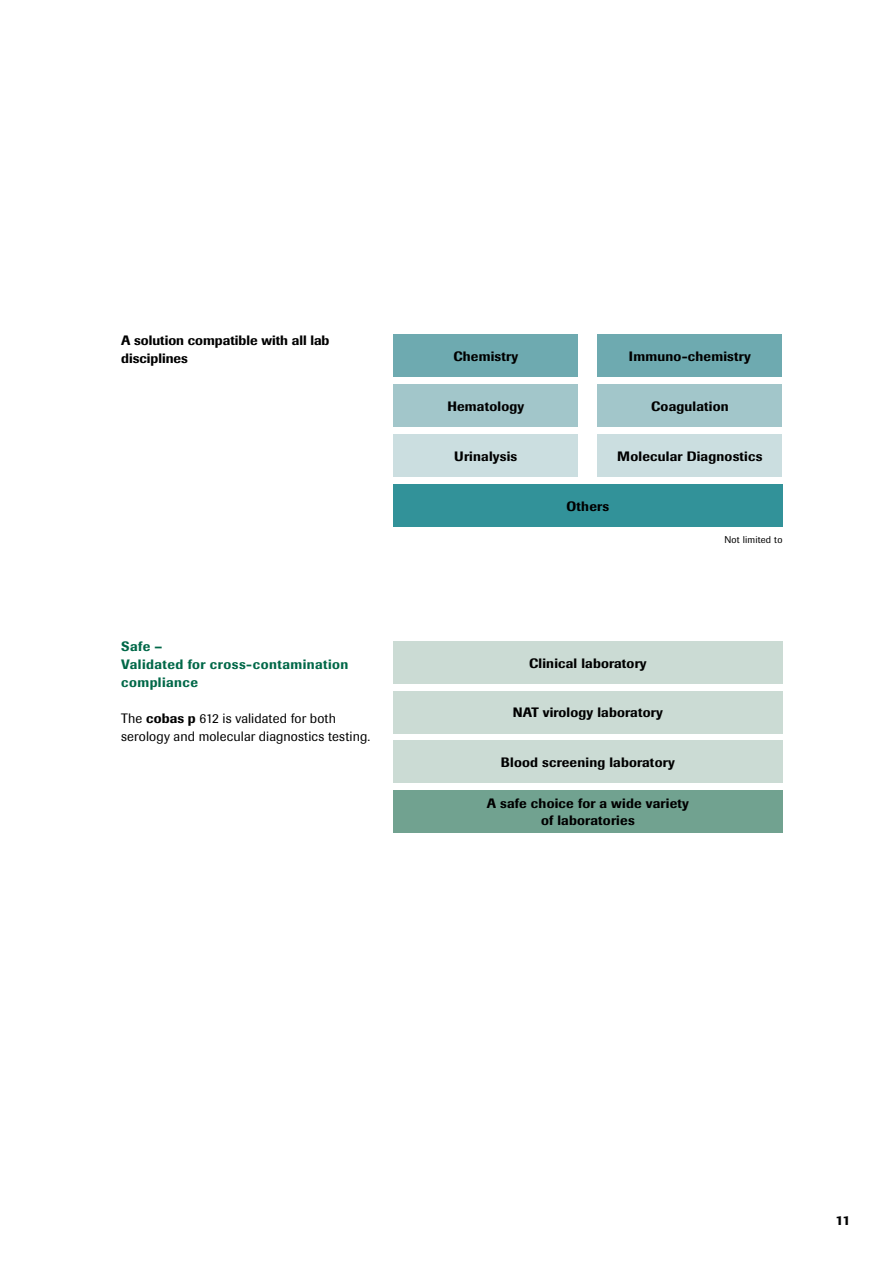
<style>
.page{position:relative;width:893px;height:1263px;background:#fff}
.page>*{position:absolute;margin:0;border:0;box-sizing:border-box;transform-origin:0 0}
.t1{font:500 13.5px/18px "Imago";letter-spacing:.015em;color:#000}
.t2{font:13.5px/18px "Imago Pro";letter-spacing:.005em;color:#000}
.t3{font:500 13.5px/18px "Imago";letter-spacing:.035em;color:#006848}
.t4{font:500 13.5px/16.2px "Imago Pro";letter-spacing:.015em;color:#000;text-align:center}
.t5{font:9.75px "Imago";letter-spacing:.02em;color:#000}
.s1{font-weight:500}
</style>
<div class="page">
<div style="left:393px;top:641px;width:389px;height:43px;background:#cbdbd4"></div>
<div style="left:393px;top:691px;width:389px;height:42px;background:#cbdbd4"></div>
<div style="left:393px;top:740px;width:389px;height:43px;background:#cbdbd4"></div>
<div style="left:393px;top:790px;width:389px;height:43px;background:#71a290"></div>
<div style="left:393px;top:484px;width:389px;height:43px;background:#329299"></div>
<div style="left:393px;top:334px;width:185px;height:43px;background:#6eaab0"></div>
<div style="left:597px;top:334px;width:185px;height:43px;background:#6eaab0"></div>
<div style="left:393px;top:384px;width:185px;height:43px;background:#a2c6ca"></div>
<div style="left:597px;top:384px;width:185px;height:43px;background:#a2c6ca"></div>
<div style="left:393px;top:434px;width:185px;height:43px;background:#cbdee0"></div>
<div style="left:597px;top:434px;width:185px;height:43px;background:#cbdee0"></div>
<p class="t1" style="left:121px;top:331px;width:210px">A solution compatible with all lab disciplines</p>
<p class="t3" style="left:121px;top:637px;width:229px">Safe –<br>Validated for cross-contamination compliance</p>
<p class="t2" style="left:121px;top:709px;width:251px">The <span class="s1">cobas p</span> 612 is validated for both serology and molecular diagnostics testing.</p>
<p class="t1" style="left:453px;top:347px;width:66px">Chemistry</p>
<p class="t1" style="left:629px;top:347px;width:123px">Immuno-chemistry</p>
<p class="t1" style="left:447px;top:397px;width:78px">Hematology</p>
<p class="t1" style="left:651px;top:397px;width:79px">Coagulation</p>
<p class="t1" style="left:454px;top:447px;width:65px">Urinalysis</p>
<p class="t1" style="left:617px;top:447px;width:147px">Molecular Diagnostics</p>
<p class="t1" style="left:566px;top:497px;width:44px">Others</p>
<p class="t5" style="left:724px;top:534px;width:60px">Not limited to</p>
<p class="t1" style="left:529px;top:654px;width:119px">Clinical laboratory</p>
<p class="t1" style="left:513px;top:704px;width:151px">NAT virology laboratory</p>
<p class="t1" style="left:501px;top:753px;width:175px">Blood screening laboratory</p>
<p class="t4" style="left:487px;top:795px;width:204px">A safe choice for a wide variety of laboratories</p>
<p class="t1" style="left:835px;top:1211px;width:17px">11</p>
</div>
